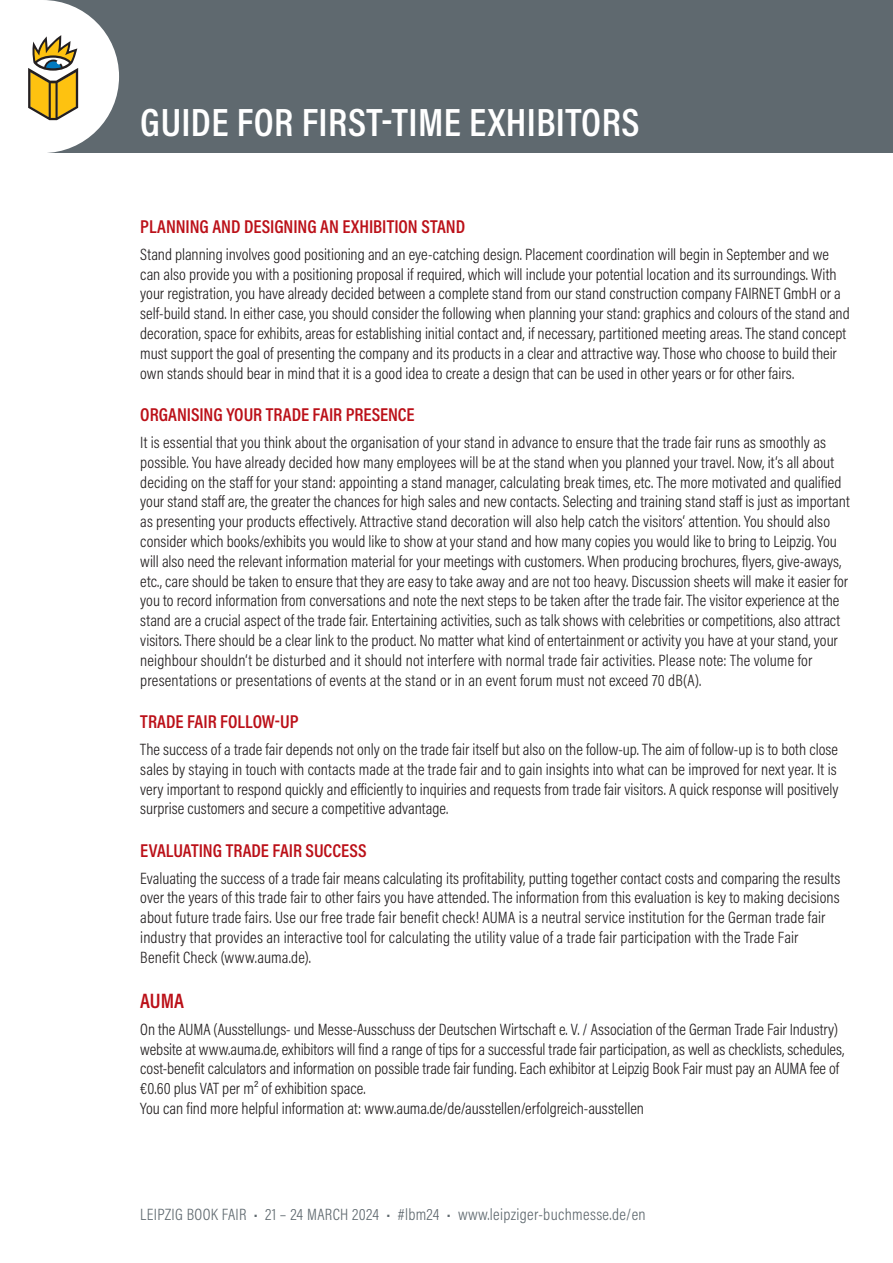
<style>
.page{position:relative;width:893px;height:1263px;background:#fff}
.page>*{position:absolute;margin:0;border:0;box-sizing:border-box;transform-origin:0 0}
.t1{font:600 39.75px "Acumin Pro Cond";letter-spacing:.01em;color:#fff}
.t2{font:600 21px "Acumin Pro Cond";color:#bb1018}
.t3{font:600 18.75px "Acumin Pro Cond";letter-spacing:-.005em;color:#bb1018}
.t4{font:300 16.5px/19.8px "Acumin Pro Cond";color:#231f20}
.t5{font:300 16.5px "Acumin Pro Cond";letter-spacing:.02em;color:#5f696f}
</style>
<div class="page">
<div style="left:43px;top:0;width:850px;height:153px;background:#5f696f"></div>
<svg style="left:28px;top:0;width:91px;height:153px"></svg>
<h1 class="t1" style="left:140px;top:96px;width:501px">GUIDE FOR FIRST-TIME EXHIBITORS</h1>
<p class="t3" style="left:140px;top:214px;width:326px">PLANNING AND DESIGNING AN EXHIBITION STAND</p>
<p class="t4" style="left:140px;top:244px;width:711px">Stand planning involves good positioning and an eye-catching design. Placement coordination will begin in September and we can also provide you with a positioning proposal if required, which will include your potential location and its surroundings. With your registration, you have already decided between a complete stand from our stand construction company FAIRNET GmbH or a self-build stand. In either case, you should consider the following when planning your stand: graphics and colours of the stand and decoration, space for exhibits, areas for establishing initial contact and, if necessary, partitioned meeting areas. The stand concept must support the goal of presenting the company and its products in a clear and attractive way. Those who choose to build their own stands should bear in mind that it is a good idea to create a design that can be used in other years or for other fairs.</p>
<p class="t3" style="left:140px;top:402px;width:276px">ORGANISING YOUR TRADE FAIR PRESENCE</p>
<p class="t4" style="left:140px;top:432px;width:711px">It is essential that you think about the organisation of your stand in advance to ensure that the trade fair runs as smoothly as possible. You have already decided how many employees will be at the stand when you planned your travel. Now, it‘s all about deciding on the staff for your stand: appointing a stand manager, calculating break times, etc. The more motivated and qualified your stand staff are, the greater the chances for high sales and new contacts. Selecting and training stand staff is just as important as presenting your products effectively. Attractive stand decoration will also help catch the visitors‘ attention. You should also consider which books/exhibits you would like to show at your stand and how many copies you would like to bring to Leipzig. You will also need the relevant information material for your meetings with customers. When producing brochures, flyers, give-aways, etc., care should be taken to ensure that they are easy to take away and are not too heavy. Discussion sheets will make it easier for you to record information from conversations and note the next steps to be taken after the trade fair. The visitor experience at the stand are a crucial aspect of the trade fair. Entertaining activities, such as talk shows with celebrities or competitions, also attract visitors. There should be a clear link to the product. No matter what kind of entertainment or activity you have at your stand, your neighbour shouldn‘t be disturbed and it should not interfere with normal trade fair activities. Please note: The volume for presentations or presentations of events at the stand or in an event forum must not exceed 70 dB(A).</p>
<p class="t3" style="left:140px;top:709px;width:160px">TRADE FAIR FOLLOW-UP</p>
<p class="t4" style="left:140px;top:739px;width:700px;text-align:justify">The success of a trade fair depends not only on the trade fair itself but also on the follow-up. The aim of follow-up is to both close sales by staying in touch with contacts made at the trade fair and to gain insights into what can be improved for next year. It is very important to respond quickly and efficiently to inquiries and requests from trade fair visitors. A quick response will positively surprise customers and secure a competitive advantage.</p>
<p class="t3" style="left:140px;top:838px;width:228px">EVALUATING TRADE FAIR SUCCESS</p>
<p class="t4" style="left:140px;top:868px;width:701px">Evaluating the success of a trade fair means calculating its profitability, putting together contact costs and comparing the results over the years of this trade fair to other fairs you have attended. The information from this evaluation is key to making decisions about future trade fairs. Use our free trade fair benefit check! AUMA is a neutral service institution for the German trade fair industry that provides an interactive tool for calculating the utility value of a trade fair participation with the Trade Fair Benefit Check (www.auma.de).</p>
<p class="t2" style="left:140px;top:987px;width:45px">AUMA</p>
<p class="t4" style="left:140px;top:1019px;width:706px">On the AUMA (Ausstellungs- und Messe-Ausschuss der Deutschen Wirtschaft e. V. / Association of the German Trade Fair Industry) website at www.auma.de, exhibitors will find a range of tips for a successful trade fair participation, as well as checklists, schedules, cost-benefit calculators and information on possible trade fair funding. Each exhibitor at Leipzig Book Fair must pay an AUMA fee of €0.60 plus VAT per m² of exhibition space.<br>You can find more helpful information at: www.auma.de/de/ausstellen/erfolgreich-ausstellen</p>
<p class="t5" style="left:140px;top:1204px;width:507px">LEIPZIG BOOK FAIR • 21 – 24 MARCH 2024 • #lbm24 • www.leipziger-buchmesse.de/en</p>
</div>
